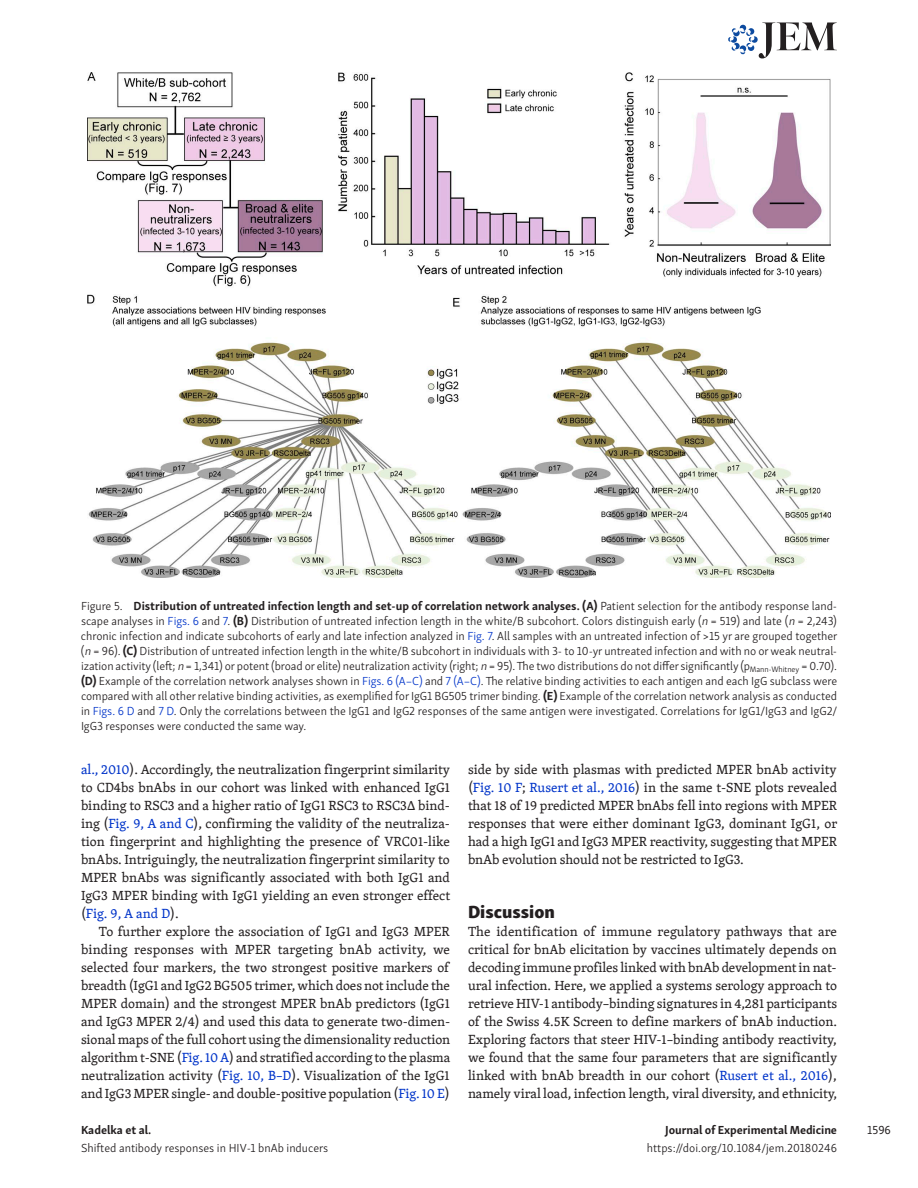
<style>
.page{position:relative;width:918px;height:1188px;background:#fff}
.page>*{position:absolute;margin:0;border:0;box-sizing:border-box;transform-origin:0 0}
.t1{font:18px "Skolar Sans PE Eb";color:#231f20}
.t2{font:13.5px/18px "Skolar PE";letter-spacing:-.005em;color:#231f20;text-align:justify}
.t3{font:300 12px/15px "Skolar Sans PE";color:#231f20;text-align:justify}
.t4{font:700 12px "Skolar Sans PE";letter-spacing:-.005em;color:#231f20}
.t5{font:12px "Skolar Sans PE";color:#231f20}
.s1{font-weight:700}
.s2{color:#0034c9}
.s3{font-style:italic}
</style>
<div class="page">
<svg style="left:728px;top:23px;width:109px;height:35px"></svg>
<img style="left:87px;top:72px;width:744px;height:505px">
<p class="t3" style="left:81px;top:598px;width:758px">Figure 5. <span class="s1">Distribution of untreated infection length and set-up of correlation network analyses. (A)</span> Patient selection for the antibody response land&shy;scape analyses in <span class="s2">Figs. 6</span> and <span class="s2">7</span>. <span class="s1">(B)</span> Distribution of untreated infection length in the white/B subcohort. Colors distinguish early (<span class="s3">n</span> = 519) and late (<span class="s3">n</span> = 2,243) chronic infection and indicate subcohorts of early and late infection analyzed in <span class="s2">Fig. 7</span>. All samples with an untreated infection of &gt;15 yr are grouped together (<span class="s3">n</span> = 96). <span class="s1">(C)</span> Distribution of untreated infection length in the white/B subcohort in individuals with 3- to 10-yr untreated infection and with no or weak neutral&shy;ization activity (left; <span class="s3">n</span> = 1,341) or potent (broad or elite) neutralization activity (right; <span class="s3">n</span> = 95). The two distributions do not differ significantly (p<sub>Mann-Whitney</sub> = 0.70). <span class="s1">(D)</span> Example of the correlation network analyses shown in <span class="s2">Figs. 6 (A–C)</span> and <span class="s2">7 (A–C)</span>. The relative binding activities to each antigen and each IgG subclass were compared with all other relative binding activities, as exemplified for IgG1 BG505 trimer binding. <span class="s1">(E)</span> Example of the correlation network analysis as conducted in <span class="s2">Figs. 6 D</span> and <span class="s2">7 D</span>. Only the correlations between the IgG1 and IgG2 responses of the same antigen were investigated. Correlations for IgG1/IgG3 and IgG2/ IgG3 responses were conducted the same way.</p>
<p class="t2" style="left:81px;top:760px;width:371px"><span class="s2">al., 2010</span>). Accordingly, the neutralization fingerprint similarity to CD4bs bnAbs in our cohort was linked with enhanced IgG1 binding to RSC3 and a higher ratio of IgG1 RSC3 to RSC3Δ bind&shy;ing (<span class="s2">Fig. 9, A and C</span>), confirming the validity of the neutraliza&shy;tion fingerprint and highlighting the presence of VRC01-like bnAbs. Intriguingly, the neutralization fingerprint similarity to MPER bnAbs was significantly associated with both IgG1 and IgG3 MPER binding with IgG1 yielding an even stronger effect (<span class="s2">Fig. 9, A and D</span>).</p>
<p class="t2" style="left:81px;top:922px;width:371px;text-indent:18px">To further explore the association of IgG1 and IgG3 MPER binding responses with MPER targeting bnAb activity, we selected four markers, the two strongest positive markers of breadth (IgG1 and IgG2 BG505 trimer, which does not include the MPER domain) and the strongest MPER bnAb predictors (IgG1 and IgG3 MPER 2/4) and used this data to generate two-dimen&shy;sional maps of the full cohort using the dimensionality reduction algorithm t-SNE (<span class="s2">Fig. 10 A</span>) and stratified according to the plasma neutralization activity (<span class="s2">Fig. 10, B–D</span>). Visualization of the IgG1 and IgG3 MPER single- and double-positive population (<span class="s2">Fig. 10 E</span>)</p>
<p class="t4" style="left:81px;top:1120px;width:72px">Kadelka et al.</p>
<p class="t3" style="left:81px;top:1140px;width:249px">Shifted antibody responses in HIV-1 bnAb inducers</p>
<p class="t2" style="left:468px;top:760px;width:371px">side by side with plasmas with predicted MPER bnAb activity (<span class="s2">Fig. 10 F</span>; <span class="s2">Rusert et al., 2016</span>) in the same t-SNE plots revealed that 18 of 19 predicted MPER bnAbs fell into regions with MPER responses that were either dominant IgG3, dominant IgG1, or had a high IgG1 and IgG3 MPER reactivity, suggesting that MPER bnAb evolution should not be restricted to IgG3.</p>
<h1 class="t1" style="left:468px;top:896px;width:88px">Discussion</h1>
<p class="t2" style="left:468px;top:922px;width:371px">The identification of immune regulatory pathways that are critical for bnAb elicitation by vaccines ultimately depends on decoding immune profiles linked with bnAb development in nat&shy;ural infection. Here, we applied a systems serology approach to retrieve HIV-1 antibody–binding signatures in 4,281 participants of the Swiss 4.5K Screen to define markers of bnAb induction.<br>Exploring factors that steer HIV-1–binding antibody reactivity, we found that the same four parameters that are significantly linked with bnAb breadth in our cohort (<span class="s2">Rusert et al., 2016</span>), namely viral load, infection length, viral diversity, and ethnicity,</p>
<p class="t4" style="left:665px;top:1120px;width:173px">Journal of Experimental Medicine</p>
<p class="t3" style="left:647px;top:1140px;width:192px">https://doi.org/10.1084/jem.20180246</p>
<p class="t5" style="left:867px;top:1121px;width:25px">1596</p>
</div>
